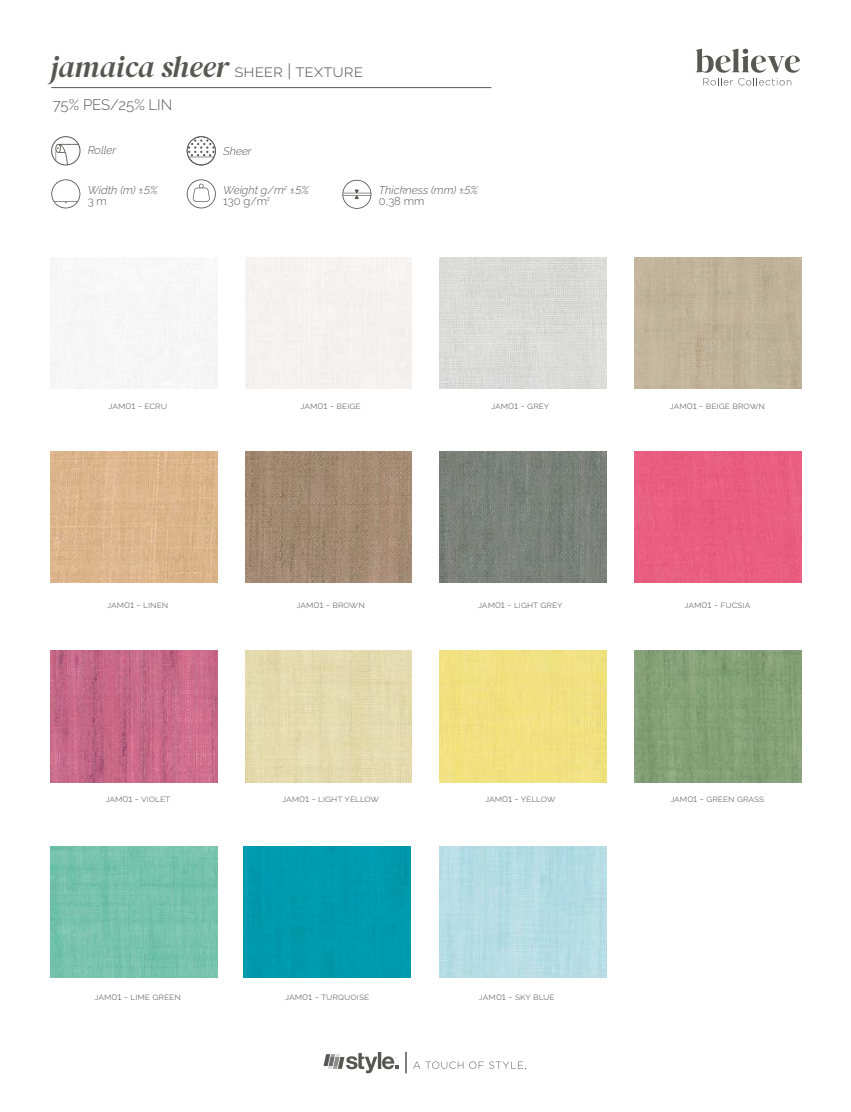
<style>
.page{position:relative;width:851px;height:1112px;background:#fff}
.page>*{position:absolute;margin:0;border:0;box-sizing:border-box;transform-origin:0 0}
.t1{font:300 17.5px "Raleway";color:#575756}
.t2{font:300 15px "Raleway";color:#575756}
.t3{font:italic 300 11.25px/11.2px "Raleway";color:#575756}
.t4{font:300 11.25px "Raleway";color:#575756}
.t5{font:300 9.75px "Raleway";color:#575756}
.s1{font-family:"DM Serif Display";font-weight:400;font-style:italic;font-size:30px}
.s2{font-style:normal}
</style>
<div class="page">
<svg style="left:695px;top:49px;width:104px;height:36px"></svg>
<hr style="left:51px;top:87px;width:440px;height:1px;background:#575756">
<div style="left:51px;top:136px;width:29px;height:29px;border:1px solid #575756;border-radius:50%"></div>
<svg style="left:55px;top:144px;width:25px;height:21px"></svg>
<svg style="left:51px;top:179px;width:29px;height:29px"></svg>
<svg style="left:342px;top:180px;width:29px;height:29px"></svg>
<svg style="left:187px;top:179px;width:29px;height:29px"></svg>
<svg style="left:187px;top:136px;width:29px;height:29px"></svg>
<svg style="left:405px;top:1051px;width:2px;height:22px"></svg>
<svg style="left:413px;top:1061px;width:50px;height:7px"></svg>
<svg style="left:469px;top:1061px;width:14px;height:7px"></svg>
<svg style="left:489px;top:1061px;width:34px;height:7px"></svg>
<hr style="left:378px;top:1051px;width:3px;height:17px;background:#575756">
<svg style="left:323px;top:1052px;width:76px;height:21px"></svg>
<img style="left:634px;top:257px;width:167px;height:131px">
<img style="left:440px;top:257px;width:166px;height:131px">
<img style="left:50px;top:451px;width:167px;height:132px">
<img style="left:245px;top:451px;width:167px;height:132px">
<img style="left:440px;top:451px;width:166px;height:132px">
<div style="left:634px;top:451px;width:167px;height:132px;background:#e95e80"></div>
<img style="left:50px;top:846px;width:167px;height:131px">
<div style="left:244px;top:846px;width:166px;height:131px;background:#009aad"></div>
<img style="left:440px;top:846px;width:166px;height:131px">
<img style="left:50px;top:651px;width:167px;height:131px">
<img style="left:245px;top:651px;width:167px;height:131px">
<div style="left:440px;top:651px;width:166px;height:131px;background:#f1e180"></div>
<img style="left:634px;top:651px;width:167px;height:131px">
<h1 class="t1" style="left:50px;top:60px;width:314px"><span class="s1">jamaica sheer</span> sheer | texture</h1>
<h2 class="t2" style="left:53px;top:96px;width:121px">75% PES/25% LIN</h2>
<p class="t3" style="left:88px;top:145px;width:30px">Roller</p>
<p class="t3" style="left:88px;top:184px;width:71px">Width (m) ±5%</p>
<p class="t4" style="left:88px;top:194px;width:21px">3 m</p>
<p class="t3" style="left:223px;top:145px;width:30px">Sheer</p>
<p class="t3" style="left:223px;top:184px;width:87px">Weight g/m<sup>2</sup> ±5%<br><span class="s2">130 g/m</span><sup>2</sup></p>
<p class="t3" style="left:379px;top:184px;width:101px">Thickness (mm) ±5%</p>
<p class="t4" style="left:379px;top:194px;width:47px">0,38 mm</p>
<p class="t5" style="left:108px;top:400px;width:60px">jam01 - ecru</p>
<p class="t5" style="left:300px;top:400px;width:62px">jam01 - beige</p>
<p class="t5" style="left:491px;top:400px;width:60px">jam01 - grey</p>
<p class="t5" style="left:669px;top:400px;width:96px">jam01 - beige brown</p>
<p class="t5" style="left:107px;top:599px;width:63px">jam01 - linen</p>
<p class="t5" style="left:296px;top:599px;width:70px">jam01 - brown</p>
<p class="t5" style="left:478px;top:599px;width:86px">jam01 - light grey</p>
<p class="t5" style="left:684px;top:599px;width:68px">jam01 - fucsia</p>
<p class="t5" style="left:105px;top:793px;width:66px">jam01 - violet</p>
<p class="t5" style="left:282px;top:793px;width:99px">jam01 - light yellow</p>
<p class="t5" style="left:485px;top:793px;width:72px">jam01 - yellow</p>
<p class="t5" style="left:670px;top:793px;width:96px">jam01 - green grass</p>
<p class="t5" style="left:95px;top:990px;width:88px">jam01 - lime green</p>
<p class="t5" style="left:285px;top:990px;width:86px">jam01 - turquoise</p>
<p class="t5" style="left:479px;top:990px;width:77px">jam01 - sky blue</p>
</div>
